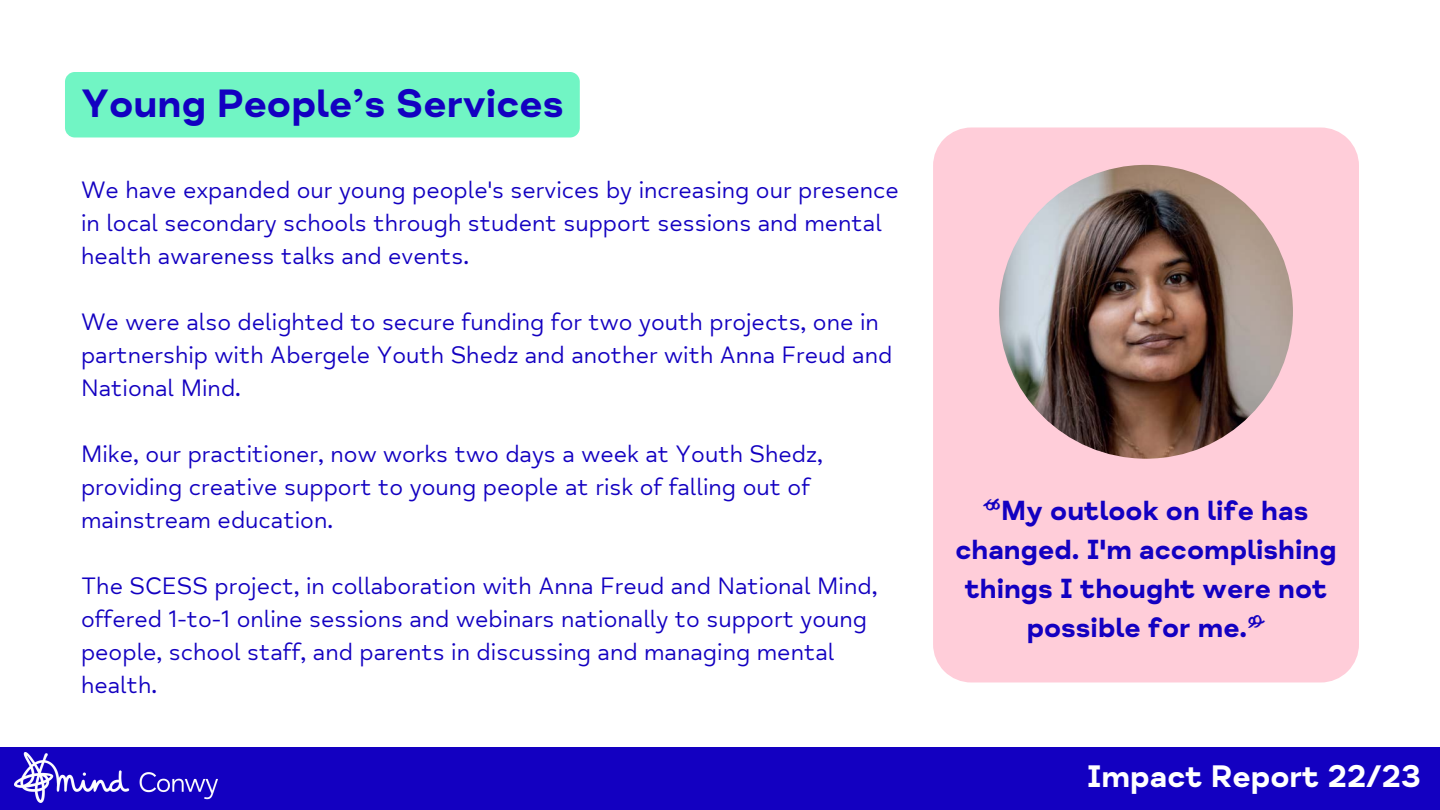
<style>
.page{position:relative;width:1440px;height:810px;background:#fff}
.page>*{position:absolute;margin:0;border:0;box-sizing:border-box;transform-origin:0 0}
.t1{font:40px "Mind Meridian Display";color:#1300c1}
.t2{font:31.5px "Mind Meridian Display";color:#fff}
.t3{font:28px/39px "Mind Meridian Display";color:#1300c1;text-align:center}
.t4{font:24px/33px "Mind Meridian";color:#1300c1}
</style>
<div class="page">
<div style="left:0;top:747px;width:1440px;height:63px;background:#1300c1"></div>
<img style="left:14px;top:753px;width:203px;height:49px">
<div style="left:933px;top:127px;width:426px;height:556px;background:#ffcdd9"></div>
<img style="left:999px;top:165px;width:294px;height:294px;border-radius:50%">
<div style="left:65px;top:72px;width:515px;height:65px;background:#71f5c4"></div>
<p class="t1" style="left:81px;top:80px;width:484px">Young People’s Services</p>
<p class="t4" style="left:81px;top:174px;width:819px">We have expanded our young people's services by increasing our presence in local secondary schools through student support sessions and mental health awareness talks and events.</p>
<p class="t4" style="left:81px;top:306px;width:813px">We were also delighted to secure funding for two youth projects, one in partnership with Abergele Youth Shedz and another with Anna Freud and<br>National Mind.</p>
<p class="t4" style="left:81px;top:438px;width:744px">Mike, our practitioner, now works two days a week at Youth Shedz, providing creative support to young people at risk of falling out of mainstream education.</p>
<p class="t4" style="left:81px;top:570px;width:798px">The SCESS project, in collaboration with Anna Freud and National Mind, offered 1-to-1 online sessions and webinars nationally to support young people, school staff, and parents in discussing and managing mental health.</p>
<p class="t3" style="left:955px;top:491px;width:383px">“My outlook on life has changed. I'm accomplishing things I thought were not possible for me.”</p>
<p class="t2" style="left:1087px;top:758px;width:335px">Impact Report 22/23</p>
</div>
